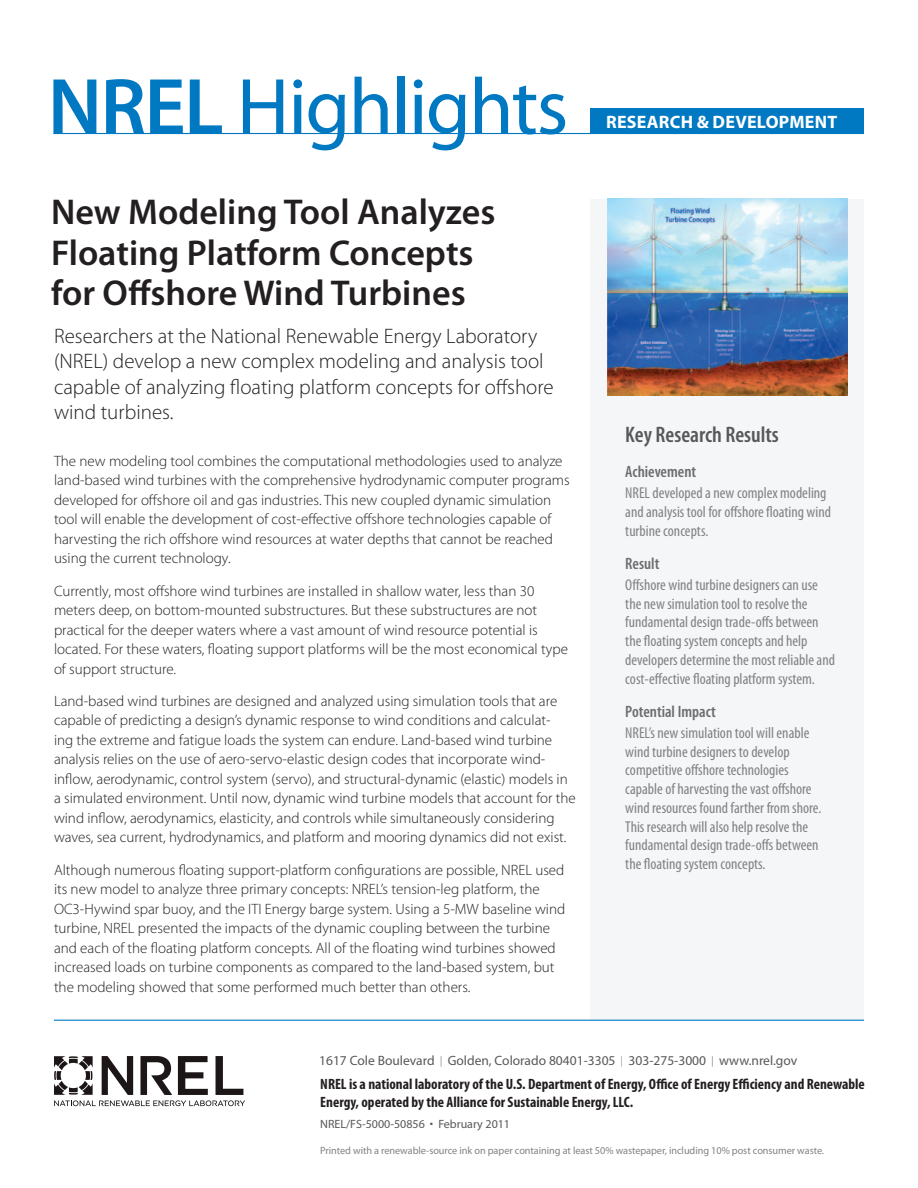
<style>
.page{position:relative;width:918px;height:1188px;background:#fff}
.page>*{position:absolute;margin:0;border:0;box-sizing:border-box;transform-origin:0 0}
.t1{font:80.25px "Myriad Pro";letter-spacing:-.02em;color:#0079c2}
.t2{font:600 36px/40.5px "Myriad Pro";color:#231f20}
.sidebar_title{font:600 condensed 22.5px "Myriad Pro";color:#57585a}
.intro{font:300 21px/25.5px "Myriad Pro";color:#231f20}
.intro_text{font:700 18px "Myriad Pro";letter-spacing:.015em;color:#fff}
.sidebar_head{font:600 condensed 16.5px "Myriad Pro";color:#6c6d70}
.sidebar_text{font:condensed 15.75px/18.8px "Myriad Pro";color:#808285}
.body_text{font:300 15px/19.5px "Myriad Pro";color:#231f20}
.attribution_statemen{font:700 condensed 15px/18px "Myriad Pro";color:#231f20}
.t3{font:13.5px "Myriad Pro";color:#57585a}
.t4{font:12px "Myriad Pro";color:#57585a}
.t5{font:10.5px "Myriad Pro";letter-spacing:-.005em;color:#808285}
.s1{font-weight:600}
.s2{font-weight:300;font-size:10.5px}
</style>
<div class="page">
<div style="left:591px;top:199px;width:273px;height:822px;background:#f5f6f7"></div>
<hr style="left:54px;top:1020px;width:810px;height:1px;background:#0079c2">
<svg style="left:54px;top:1056px;width:191px;height:50px"></svg>
<img style="left:608px;top:199px;width:239px;height:197px">
<hr style="left:53px;top:133px;width:811px;height:1px;background:#0079c2">
<div style="left:591px;top:109px;width:273px;height:24px;background:#0079c2"></div>
<p class="t1" style="left:48px;top:57px;width:522px"><span class="s1">NREL</span> Highlights</p>
<p class="t2" style="left:51px;top:191px;width:446px">New Modeling Tool Analyzes<br>Floating Platform Concepts for Offshore Wind Turbines</p>
<p class="intro" style="left:54px;top:323px;width:501px">Researchers at the National Renewable Energy Laboratory (NREL) develop a new complex modeling and analysis tool capable of analyzing floating platform concepts for offshore wind turbines.</p>
<p class="body_text" style="left:54px;top:451px;width:517px">The new modeling tool combines the computational methodologies used to analyze land-based wind turbines with the comprehensive hydrodynamic computer programs developed for offshore oil and gas industries. This new coupled dynamic simulation tool will enable the development of cost-effective offshore technologies capable of harvesting the rich offshore wind resources at water depths that cannot be reached using the current technology.</p>
<p class="body_text" style="left:54px;top:581px;width:515px">Currently, most offshore wind turbines are installed in shallow water, less than 30 meters deep, on bottom-mounted substructures. But these substructures are not practical for the deeper waters where a vast amount of wind resource potential is located. For these waters, floating support platforms will be the most economical type of support structure.</p>
<p class="body_text" style="left:54px;top:691px;width:523px">Land-based wind turbines are designed and analyzed using simulation tools that are capable of predicting a design’s dynamic response to wind conditions and calculat-<br>ing the extreme and fatigue loads the system can endure. Land-based wind turbine analysis relies on the use of aero-servo-elastic design codes that incorporate wind&shy;inflow, aerodynamic, control system (servo), and structural-dynamic (elastic) models in a simulated environment. Until now, dynamic wind turbine models that account for the wind inflow, aerodynamics, elasticity, and controls while simultaneously considering waves, sea current, hydrodynamics, and platform and mooring dynamics did not exist.</p>
<p class="body_text" style="left:54px;top:860px;width:513px">Although numerous floating support-platform configurations are possible, NREL used its new model to analyze three primary concepts: NREL’s tension-leg platform, the OC3-Hywind spar buoy, and the ITI Energy barge system. Using a 5-MW baseline wind turbine, NREL presented the impacts of the dynamic coupling between the turbine and each of the floating platform concepts. All of the floating wind turbines showed increased loads on turbine components as compared to the land-based system, but the modeling showed that some performed much better than others.</p>
<p class="intro_text" style="left:606px;top:110px;width:233px">RESEARCH &amp; DEVELOPMENT</p>
<p class="sidebar_title" style="left:625px;top:421px;width:155px">Key Research Results</p>
<p class="sidebar_head" style="left:625px;top:462px;width:72px">Achievement</p>
<p class="sidebar_text" style="left:625px;top:483px;width:207px">NREL developed a new complex modeling and analysis tool for offshore floating wind turbine concepts.</p>
<p class="sidebar_head" style="left:625px;top:553px;width:36px">Result</p>
<p class="sidebar_text" style="left:625px;top:575px;width:211px">Offshore wind turbine designers can use the new simulation tool to resolve the fundamental design trade-offs between the floating system concepts and help developers determine the most reliable and cost-effective floating platform system.</p>
<p class="sidebar_head" style="left:625px;top:701px;width:92px">Potential Impact</p>
<p class="sidebar_text" style="left:625px;top:723px;width:198px">NREL’s new simulation tool will enable wind turbine designers to develop competitive offshore technologies capable of harvesting the vast offshore wind resources found farther from shore.<br>This research will also help resolve the fundamental design trade-offs between the floating system concepts.</p>
<p class="t3" style="left:319px;top:1052px;width:480px">1617 Cole Boulevard <span class="s2">|</span> Golden, Colorado 80401-3305 <span class="s2">|</span> 303-275-3000 <span class="s2">|</span> www.nrel.gov</p>
<p class="attribution_statemen" style="left:320px;top:1074px;width:546px">NREL is a national laboratory of the U.S. Department of Energy, Office of Energy Efficiency and Renewable<br>Energy, operated by the Alliance for Sustainable Energy, LLC.</p>
<p class="t4" style="left:320px;top:1117px;width:191px">NREL/FS-5000-50856 • February 2011</p>
<p class="t5" style="left:320px;top:1144px;width:505px">Printed with a renewable-source ink on paper containing at least 50% wastepaper, including 10% post consumer waste.</p>
</div>
